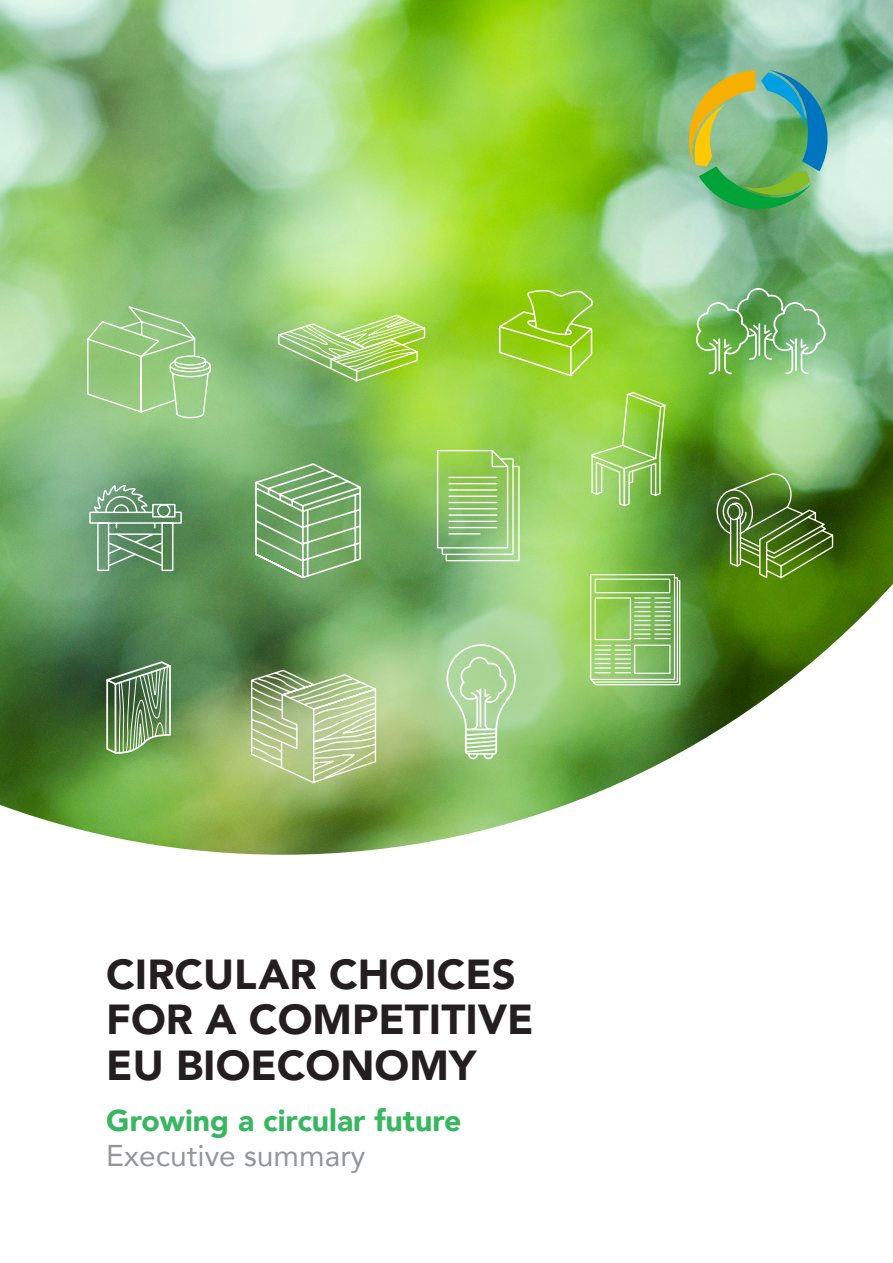
<style>
.page{position:relative;width:893px;height:1263px;background:#fff}
.page>*{position:absolute;margin:0;border:0;box-sizing:border-box;transform-origin:0 0}
.t1{font:900 41.85px "Avenir";color:#231f20}
.t2{font:900 30.15px "Avenir";color:#39b660}
.t3{font:30px "Avenir";color:#939598}
</style>
<div class="page">
<img style="left:0;top:0;width:893px;height:855px">
<svg style="left:683px;top:70px;width:148px;height:148px;background:#78b37c"></svg>
<svg style="left:252px;top:462px;width:110px;height:117px;background:#83b279"></svg>
<svg style="left:436px;top:449px;width:84px;height:113px;background:#9dcc7b"></svg>
<svg style="left:86px;top:305px;width:126px;height:114px;background:#9bcb88"></svg>
<svg style="left:716px;top:472px;width:118px;height:108px;background:#588131"></svg>
<svg style="left:248px;top:669px;width:129px;height:115px;background:#b3c792"></svg>
<svg style="left:275px;top:314px;width:151px;height:69px;background:#a3d16f"></svg>
<svg style="left:105px;top:660px;width:67px;height:94px;background:#73956b"></svg>
<svg style="left:590px;top:391px;width:77px;height:116px;background:#99d05b"></svg>
<svg style="left:498px;top:288px;width:96px;height:89px;background:#99d22a"></svg>
<svg style="left:589px;top:573px;width:92px;height:113px;background:#9bcb78"></svg>
<svg style="left:446px;top:643px;width:72px;height:117px;background:#b2d8a0"></svg>
<svg style="left:695px;top:287px;width:131px;height:88px;background:#7fbb74"></svg>
<svg style="left:89px;top:485px;width:93px;height:87px;background:#75a07b"></svg>
<p class="t1" style="left:106px;top:938px;width:411px">CIRCULAR CHOICES</p>
<p class="t1" style="left:106px;top:984px;width:429px">FOR A COMPETITIVE</p>
<p class="t1" style="left:106px;top:1029px;width:371px">EU BIOECONOMY</p>
<p class="t2" style="left:106px;top:1095px;width:357px">Growing a circular future</p>
<p class="t3" style="left:106px;top:1131px;width:261px">Executive summary</p>
</div>
